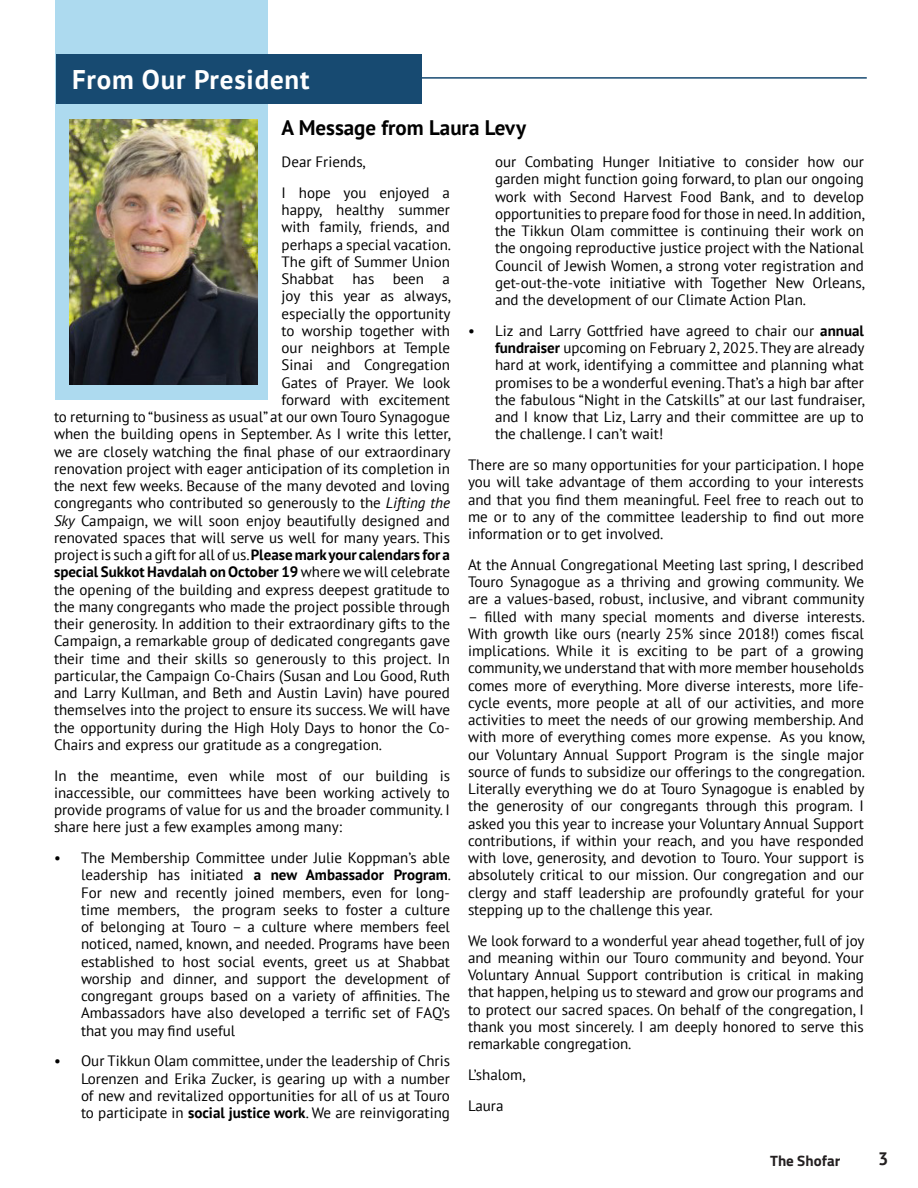
<style>
.page{position:relative;width:918px;height:1188px;background:#fff}
.page>*{position:absolute;margin:0;border:0;box-sizing:border-box;transform-origin:0 0}
.head{font:700 27px "PT Sans";letter-spacing:.03em;color:#fff}
.head-2{font:27px "Myriad Pro";letter-spacing:.05em;color:#fff}
.t1{font:700 21px "PT Sans";color:#000}
.t2{font:700 18px "PT Sans";color:#231f20}
.t3{font:15px/17.2px "PT Sans";color:#000;text-align:justify}
.t4{font:700 15px "PT Sans";color:#000}
.t5{font:700 15px "Titillium";color:#231f20}
.s1{font-style:italic}
.s2{font-weight:700}
.s3{font-weight:400}
</style>
<div class="page">
<div style="left:56px;top:0;width:212px;height:400px;background:#addaef"></div>
<img style="left:69px;top:119px;width:188px;height:266px">
<hr style="left:421px;top:77px;width:446px;height:2px;background:#174a71">
<div style="left:56px;top:54px;width:366px;height:49px;background:#174a71"></div>
<p class="head" style="left:72px;top:62px;width:239px">From Our President</p>
<p class="t1" style="left:282px;top:114px;width:246px">A Message from Laura Levy</p>
<p class="head-2" style="left:72px;top:63px;width:169px">BEIT KNESSET</p>
<p class="t3" style="left:282px;top:153px;width:86px">Dear Friends,</p>
<p class="t3" style="left:282px;top:184px;width:170px">I hope you enjoyed a</p>
<p class="t3" style="left:282px;top:201px;width:170px">happy, healthy summer</p>
<p class="t3" style="left:282px;top:218px;width:170px">with family, friends, and</p>
<p class="t3" style="left:282px;top:235px;width:171px">perhaps a special vacation.</p>
<p class="t3" style="left:282px;top:253px;width:170px">The gift of Summer Union</p>
<p class="t3" style="left:282px;top:270px;width:170px">Shabbat has been a</p>
<p class="t3" style="left:282px;top:287px;width:171px">joy this year as always,</p>
<p class="t3" style="left:282px;top:304px;width:170px">especially the opportunity</p>
<p class="t3" style="left:282px;top:322px;width:170px">to worship together with</p>
<p class="t3" style="left:282px;top:339px;width:170px">our neighbors at Temple</p>
<p class="t3" style="left:282px;top:356px;width:170px">Sinai and Congregation</p>
<p class="t3" style="left:282px;top:373px;width:170px">Gates of Prayer. We look</p>
<p class="t3" style="left:282px;top:391px;width:170px">forward with excitement</p>
<p class="t3" style="left:54px;top:408px;width:398px">to returning to “business as usual” at our own Touro Synagogue</p>
<p class="t3" style="left:54px;top:425px;width:399px">when the building opens in September. As I write this letter,</p>
<p class="t3" style="left:54px;top:442px;width:398px">we are closely watching the final phase of our extraordinary</p>
<p class="t3" style="left:54px;top:460px;width:398px">renovation project with eager anticipation of its completion in</p>
<p class="t3" style="left:54px;top:477px;width:398px">the next few weeks. Because of the many devoted and loving</p>
<p class="t3" style="left:54px;top:494px;width:398px">congregants who contributed so generously to the <span class="s1">Lifting the</span></p>
<p class="t3" style="left:54px;top:511px;width:398px"><span class="s1">Sky</span> Campaign, we will soon enjoy beautifully designed and</p>
<p class="t3" style="left:54px;top:529px;width:397px">renovated spaces that will serve us well for many years. This</p>
<p class="t3" style="left:54px;top:546px;width:397px">project is such a gift for all of us. <span class="s2">Please mark your calendars for a</span></p>
<p class="t4" style="left:54px;top:562px;width:397px">special Sukkot Havdalah on October 19 <span class="s3">where we will celebrate</span></p>
<p class="t3" style="left:54px;top:580px;width:398px">the opening of the building and express deepest gratitude to</p>
<p class="t3" style="left:54px;top:598px;width:398px">the many congregants who made the project possible through</p>
<p class="t3" style="left:54px;top:615px;width:398px">their generosity. In addition to their extraordinary gifts to the</p>
<p class="t3" style="left:54px;top:632px;width:398px">Campaign, a remarkable group of dedicated congregants gave</p>
<p class="t3" style="left:54px;top:649px;width:397px">their time and their skills so generously to this project. In</p>
<p class="t3" style="left:54px;top:667px;width:397px">particular, the Campaign Co-Chairs (Susan and Lou Good, Ruth</p>
<p class="t3" style="left:54px;top:684px;width:398px">and Larry Kullman, and Beth and Austin Lavin) have poured</p>
<p class="t3" style="left:54px;top:701px;width:398px">themselves into the project to ensure its success. We will have</p>
<p class="t3" style="left:54px;top:718px;width:398px">the opportunity during the High Holy Days to honor the Co-</p>
<p class="t3" style="left:54px;top:736px;width:330px">Chairs and express our gratitude as a congregation.</p>
<p class="t3" style="left:54px;top:766px;width:398px">In the meantime, even while most of our building is inaccessible, our committees have been working actively to provide programs of value for us and the broader community. I share here just a few examples among many:</p>
<p class="t3" style="left:81px;top:849px;width:372px;text-indent:-27px">• The Membership Committee under Julie Koppman’s able leadership has initiated <span class="s2">a new Ambassador Program</span>.<br>For new and recently joined members, even for long&shy;time members, the program seeks to foster a culture of belonging at Touro – a culture where members feel noticed, named, known, and needed. Programs have been established to host social events, greet us at Shabbat worship and dinner, and support the development of congregant groups based on a variety of affinities. The Ambassadors have also developed a terrific set of FAQ’s that you may find useful</p>
<p class="t3" style="left:81px;top:1052px;width:371px;text-indent:-27px">• Our Tikkun Olam committee, under the leadership of Chris Lorenzen and Erika Zucker, is gearing up with a number of new and revitalized opportunities for all of us at Touro to participate in <span class="s2">social justice work</span>. We are reinvigorating</p>
<p class="t3" style="left:495px;top:153px;width:372px">our Combating Hunger Initiative to consider how our garden might function going forward, to plan our ongoing work with Second Harvest Food Bank, and to develop opportunities to prepare food for those in need. In addition, the Tikkun Olam committee is continuing their work on the ongoing reproductive justice project with the National Council of Jewish Women, a strong voter registration and get-out-the-vote initiative with Together New Orleans, and the development of our Climate Action Plan.</p>
<p class="t3" style="left:495px;top:322px;width:372px;text-indent:-27px">• Liz and Larry Gottfried have agreed to chair our <span class="s2">annual fundraiser</span> upcoming on February 2, 2025. They are already hard at work, identifying a committee and planning what promises to be a wonderful evening. That’s a high bar after the fabulous “Night in the Catskills” at our last fundraiser, and I know that Liz, Larry and their committee are up to the challenge. I can’t wait!</p>
<p class="t3" style="left:468px;top:456px;width:398px">There are so many opportunities for your participation. I hope you will take advantage of them according to your interests and that you find them meaningful. Feel free to reach out to me or to any of the committee leadership to find out more information or to get involved.</p>
<p class="t3" style="left:468px;top:556px;width:398px">At the Annual Congregational Meeting last spring, I described Touro Synagogue as a thriving and growing community. We are a values-based, robust, inclusive, and vibrant community</p>
<p class="t3" style="left:468px;top:607px;width:399px">– filled with many special moments and diverse interests.<br>With growth like ours (nearly 25% since 2018!) comes fiscal implications. While it is exciting to be part of a growing community, we understand that with more member households comes more of everything. More diverse interests, more life&shy;cycle events, more people at all of our activities, and more activities to meet the needs of our growing membership. And with more of everything comes more expense. As you know, our Voluntary Annual Support Program is the single major source of funds to subsidize our offerings to the congregation.<br>Literally everything we do at Touro Synagogue is enabled by the generosity of our congregants through this program. I asked you this year to increase your Voluntary Annual Support contributions, if within your reach, and you have responded with love, generosity, and devotion to Touro. Your support is absolutely critical to our mission. Our congregation and our clergy and staff leadership are profoundly grateful for your stepping up to the challenge this year.</p>
<p class="t3" style="left:468px;top:931px;width:398px">We look forward to a wonderful year ahead together, full of joy and meaning within our Touro community and beyond. Your Voluntary Annual Support contribution is critical in making that happen, helping us to steward and grow our programs and to protect our sacred spaces. On behalf of the congregation, I thank you most sincerely. I am deeply honored to serve this remarkable congregation.</p>
<p class="t3" style="left:468px;top:1066px;width:59px">L’shalom,</p>
<p class="t3" style="left:468px;top:1096px;width:37px">Laura</p>
<p class="t5" style="left:770px;top:1149px;width:72px">The Shofar</p>
<p class="t2" style="left:878px;top:1146px;width:12px">3</p>
</div>
